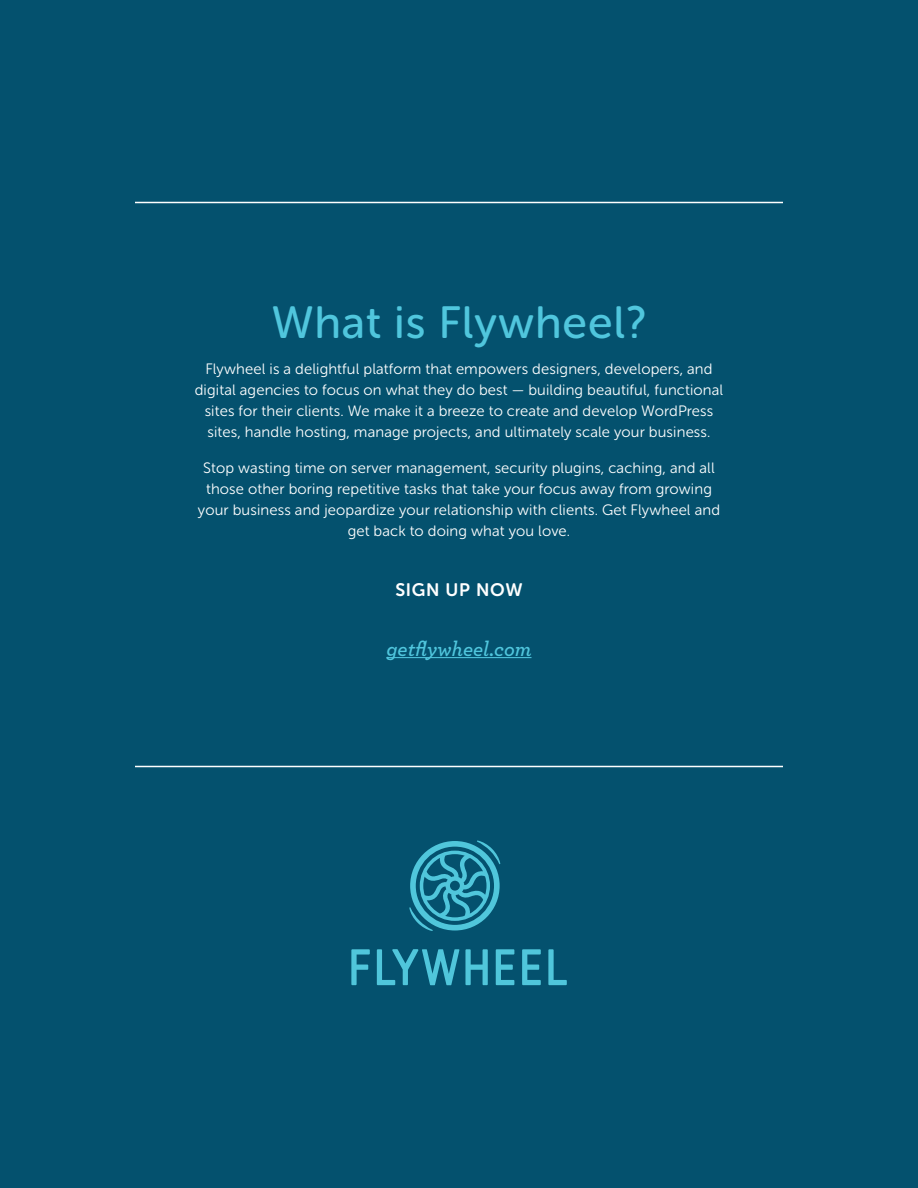
<style>
.page{position:relative;width:918px;height:1188px;background:#04516e}
.page>*{position:absolute;margin:0;border:0;box-sizing:border-box;transform-origin:0 0}
.t1{font:45px "Museo Sans Rounded 500";letter-spacing:.02em;color:#50c6dd}
.t2{font:italic 600 21px "Archer";color:#50c6dd}
.t3{font:18px "Museo Sans Rounded 700";letter-spacing:.04em;color:#fff}
.t4{font:15px/21px "Museo Sans Rounded 300";letter-spacing:.01em;color:#fff;text-align:center}
</style>
<div class="page">
<svg style="left:409px;top:840px;width:91px;height:91px"></svg>
<svg style="left:351px;top:949px;width:19px;height:36px"></svg>
<svg style="left:548px;top:949px;width:19px;height:36px"></svg>
<svg style="left:465px;top:949px;width:23px;height:36px"></svg>
<svg style="left:496px;top:949px;width:18px;height:36px"></svg>
<svg style="left:522px;top:949px;width:19px;height:36px"></svg>
<svg style="left:377px;top:949px;width:82px;height:36px"></svg>
<hr style="left:135px;top:202px;width:648px;height:1px;background:#fff">
<hr style="left:135px;top:766px;width:648px;height:1px;background:#fff">
<hr style="left:386px;top:657px;width:146px;height:1px;background:#50c6dd">
<h1 class="t1" style="left:271px;top:298px;width:377px">What is Flywheel?</h1>
<p class="t4" style="left:195px;top:359px;width:530px">Flywheel is a delightful platform that empowers designers, developers, and digital agencies to focus on what they do best — building beautiful, functional sites for their clients. We make it a breeze to create and develop WordPress sites, handle hosting, manage projects, and ultimately scale your business.</p>
<p class="t4" style="left:198px;top:458px;width:524px">Stop wasting time on server management, security plugins, caching, and all those other boring repetitive tasks that take your focus away from growing your business and jeopardize your relationship with clients. Get Flywheel and get back to doing what you love.</p>
<p class="t3" style="left:395px;top:580px;width:129px">SIGN UP NOW</p>
<h2 class="t2" style="left:386px;top:633px;width:147px">getflywheel.com</h2>
</div>
